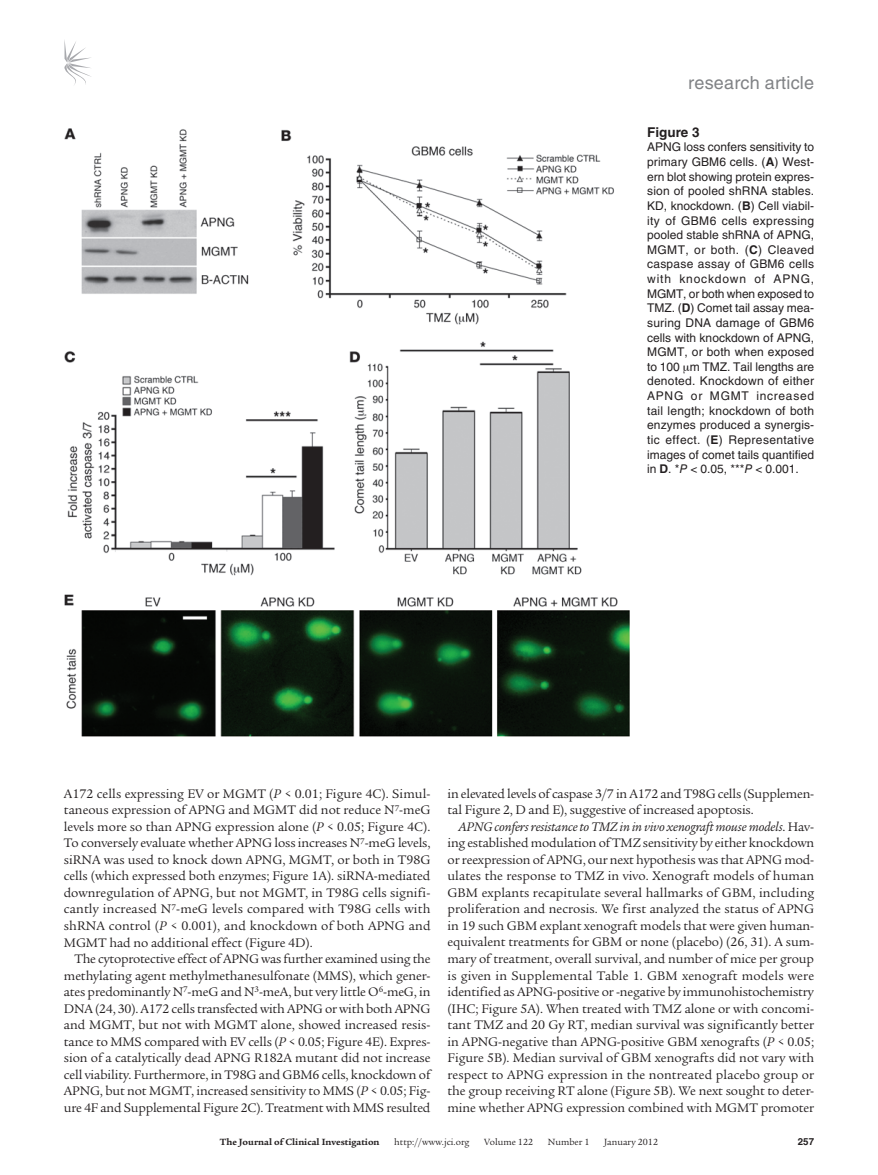
<style>
.page{position:relative;width:878px;height:1175px;background:#fff}
.page>*{position:absolute;margin:0;border:0;box-sizing:border-box;transform-origin:0 0}
.t1{font:18px "Helvetica LT Std";letter-spacing:.01em;color:#808285}
.t2{font:13.5px/16.5px "Legacy Serif Std";letter-spacing:-.01em;color:#231f20;text-align:justify}
.t3{font:700 13.5px "Helvetica LT Std";color:#231f20}
.t4{font:12px/14.7px "Helvetica LT Std";color:#231f20;text-align:justify}
.t5{font:9.75px "Legacy Serif Std";color:#231f20}
.t6{font:700 9.75px "Legacy Serif Std";color:#231f20}
.t7{font:700 9.75px "Helvetica LT Std";color:#231f20}
.s1{font-weight:700}
.s2{font-style:italic}
</style>
<div class="page">
<svg style="left:64px;top:40px;width:27px;height:45px"></svg>
<img style="left:64px;top:128px;width:566px;height:609px">
<h1 class="t1" style="left:688px;top:73px;width:127px">research article</h1>
<p class="t3" style="left:647px;top:124px;width:54px">Figure 3</p>
<p class="t4" style="left:647px;top:140px;width:168px">APNG loss confers sensitivity to primary GBM6 cells. (<span class="s1">A</span>) West&shy;ern blot showing protein expres&shy;sion of pooled shRNA stables.<br>KD, knockdown. (<span class="s1">B</span>) Cell viabil&shy;ity of GBM6 cells expressing pooled stable shRNA of APNG, MGMT, or both. (<span class="s1">C</span>) Cleaved caspase assay of GBM6 cells with knockdown of APNG, MGMT, or both when exposed to TMZ. (<span class="s1">D</span>) Comet tail assay mea&shy;suring DNA damage of GBM6 cells with knockdown of APNG, MGMT, or both when exposed to 100 m TMZ. Tail lengths are denoted. Knockdown of either APNG or MGMT increased tail length; knockdown of both enzymes produced a synergis&shy;tic effect. (<span class="s1">E</span>) Representative images of comet tails quantified in <span class="s1">D</span>. *<span class="s2">P</span> &lt; 0.05, ***<span class="s2">P</span> &lt; 0.001.</p>
<p class="t2" style="left:64px;top:785px;width:368px">A172 cells expressing EV or MGMT (<span class="s2">P</span> &lt; 0.01; Figure 4C). Simul&shy;taneous expression of APNG and MGMT did not reduce N<sup>7</sup>-meG levels more so than APNG expression alone (<span class="s2">P</span> &lt; 0.05; Figure 4C).<br>To conversely evaluate whether APNG loss increases N<sup>7</sup>-meG levels, siRNA was used to knock down APNG, MGMT, or both in T98G cells (which expressed both enzymes; Figure 1A). siRNA-mediated downregulation of APNG, but not MGMT, in T98G cells signifi&shy;cantly increased N<sup>7</sup>-meG levels compared with T98G cells with shRNA control (<span class="s2">P</span> &lt; 0.001), and knockdown of both APNG and MGMT had no additional effect (Figure 4D).</p>
<p class="t2" style="left:64px;top:950px;width:368px;text-indent:11px">The cytoprotective effect ofAPNG was further examined using the methylating agent methylmethanesulfonate (MMS), which gener&shy;ates predominantly N<sup>7</sup>-meG and N<sup>3</sup>-meA, but very little O<sup>6</sup>-meG, in DNA (24, 30). A172 cells transfected with APNG or with both APNG and MGMT, but not with MGMT alone, showed increased resis&shy;tance to MMS compared with EV cells (<span class="s2">P</span> &lt; 0.05; Figure 4E). Expres&shy;sion of a catalytically dead APNG R182A mutant did not increase cell viability. Furthermore, in T98G and GBM6 cells, knockdown of APNG, but not MGMT, increased sensitivity to MMS (<span class="s2">P</span> &lt; 0.05; Fig&shy;ure 4F and Supplemental Figure 2C). Treatment with MMS resulted</p>
<p class="t2" style="left:447px;top:785px;width:368px">in elevated levels of caspase 3/7 in A172 and T98G cells (Supplemen&shy;tal Figure 2, D and E), suggestive of increased apoptosis.</p>
<p class="t2" style="left:447px;top:818px;width:368px;text-indent:11px"><span class="s2">APNG confers resistance to TMZ in in vivo xenograft mouse models</span>. Hav&shy;ing established modulation ofTMZ sensitivity by either knockdown or reexpression of APNG, our next hypothesis was that APNG mod&shy;ulates the response to TMZ in vivo. Xenograft models of human GBM explants recapitulate several hallmarks of GBM, including proliferation and necrosis. We first analyzed the status of APNG in 19 such GBM explant xenograft models that were given human&shy;equivalent treatments for GBM or none (placebo) (26, 31). A sum&shy;mary of treatment, overall survival, and number of mice per group is given in Supplemental Table 1. GBM xenograft models were identified as APNG-positive or -negative by immunohistochemistry (IHC; Figure 5A). When treated with TMZ alone or with concomi&shy;tant TMZ and 20 Gy RT, median survival was significantly better in APNG-negative than APNG-positive GBM xenografts (<span class="s2">P</span> &lt; 0.05; Figure 5B). Median survival of GBM xenografts did not vary with respect to APNG expression in the nontreated placebo group or the group receiving RT alone (Figure 5B). We next sought to deter&shy;mine whether APNG expression combined with MGMT promoter</p>
<p class="t6" style="left:220px;top:1135px;width:161px">The Journal of Clinical Investigation</p>
<p class="t5" style="left:394px;top:1136px;width:77px">http://www.jci.org</p>
<p class="t5" style="left:484px;top:1136px;width:50px">Volume 122</p>
<p class="t5" style="left:548px;top:1136px;width:43px">Number 1</p>
<p class="t5" style="left:604px;top:1136px;width:55px">January 2012</p>
<p class="t7" style="left:797px;top:1135px;width:18px">257</p>
</div>
